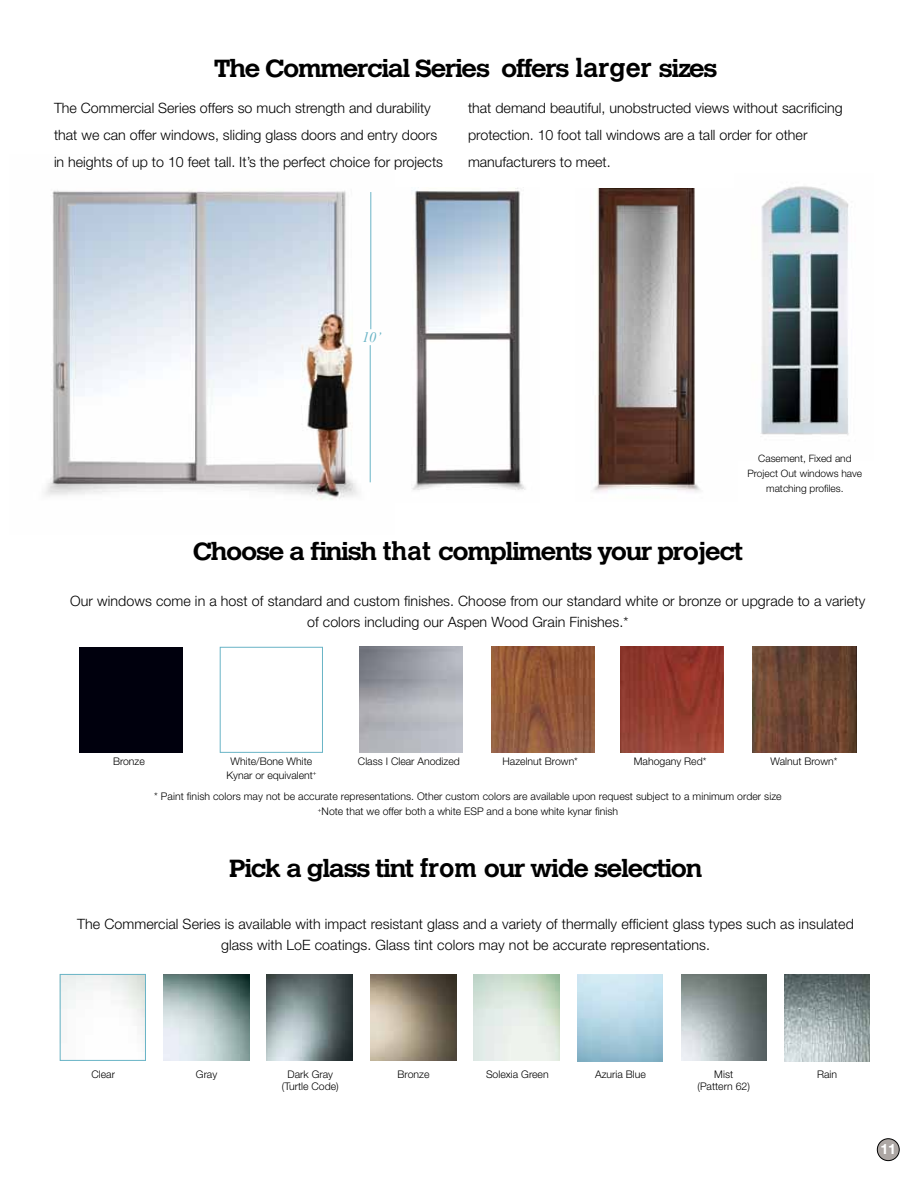
<style>
.page{position:relative;width:918px;height:1188px;background:#fff}
.page>*{position:absolute;margin:0;border:0;box-sizing:border-box;transform-origin:0 0}
.t1{font:700 24.6px "Calvert";letter-spacing:-.05em;color:#000;scale:1.1 1}
.t2{font:italic 14.4px "Times New Roman";color:#69b4c6}
.t3{font:300 14.25px/27px "Helvetica Neue";letter-spacing:.005em;color:#000;text-align:center}
.t4{font:700 14.25px "Helvetica Neue";color:#fff}
.t5{font:300 10.5px/13.5px "Helvetica Neue";color:#000;text-align:center}
.t6{font:300 10.2px/15px "Helvetica Neue";color:#000;text-align:center}
.s1{font-size:26.1px}
.s2{font-size:25.5px}
</style>
<div class="page">
<div style="left:877px;top:1139px;width:22px;height:22px;background:#ada7a4;border-radius:50%"></div>
<div style="left:877px;top:1138px;width:23px;height:23px;border:1px solid #000;border-radius:50%"></div>
<img style="left:45px;top:190px;width:327px;height:310px">
<img style="left:593px;top:188px;width:107px;height:304px">
<hr style="left:371px;top:192px;width:1px;height:137px;background:#69b4c6">
<hr style="left:370px;top:345px;width:1px;height:137px;background:#69b4c6">
<img style="left:412px;top:188px;width:114px;height:302px">
<img style="left:491px;top:647px;width:103px;height:106px">
<img style="left:621px;top:647px;width:103px;height:106px">
<img style="left:753px;top:647px;width:103px;height:106px">
<div style="left:79px;top:647px;width:103px;height:106px;background:#00000d"></div>
<div style="left:220px;top:647px;width:103px;height:106px;background:#fff;border:1px solid #69b4c6"></div>
<img style="left:370px;top:974px;width:86px;height:86px">
<img style="left:681px;top:974px;width:85px;height:86px">
<img style="left:785px;top:974px;width:85px;height:87px">
<img style="left:266px;top:974px;width:86px;height:86px">
<img style="left:164px;top:974px;width:86px;height:86px">
<div style="left:60px;top:974px;width:86px;height:87px;border:1px solid #69b4c6"></div>
<img style="left:761px;top:186px;width:88px;height:249px">
<h1 class="t1" style="left:214px;top:53px;width:459px">The Commercial Series offers <span class="s1">larger</span> sizes</h1>
<p class="t3" style="left:468px;top:94px;width:376px;text-align:left">that demand beautiful, unobstructed views without sacrificing protection. 10 foot tall windows are a tall order for other manufacturers to meet.</p>
<p class="t3" style="left:54px;top:94px;width:391px;text-align:left">The Commercial Series offers so much strength and durability that we can offer windows, sliding glass doors and entry doors in heights of up to 10 feet tall. It’s the perfect choice for projects</p>
<p class="t2" style="left:362px;top:328px;width:21px">10’</p>
<p class="t6" style="left:748px;top:451px;width:116px">Casement, Fixed and<br>Project Out windows have matching profiles.</p>
<h1 class="t1" style="left:193px;top:536px;width:502px">Choose a finish <span class="s2">that</span> compliments your project</h1>
<p class="t3" style="left:70px;top:590px;width:797px;line-height:21px">Our windows come in a host of standard and custom finishes. Choose from our standard white or bronze or upgrade to a variety of colors including our Aspen Wood Grain Finishes.*</p>
<p class="t5" style="left:113px;top:755px;width:33px">Bronze</p>
<p class="t5" style="left:226px;top:755px;width:92px">White/Bone White<br>Kynar or equivalent<sup>+</sup></p>
<p class="t5" style="left:358px;top:755px;width:103px">Class I Clear Anodized</p>
<p class="t5" style="left:503px;top:755px;width:77px">Hazelnut Brown*</p>
<p class="t5" style="left:634px;top:755px;width:74px">Mahogany Red*</p>
<p class="t5" style="left:771px;top:755px;width:68px">Walnut Brown*</p>
<p class="t5" style="left:154px;top:789px;width:629px;line-height:15px">* Paint finish colors may not be accurate representations. Other custom colors are available upon request subject to a minimum order size <sup>+</sup>Note that we offer both a white ESP and a bone white kynar finish</p>
<h1 class="t1" style="left:229px;top:852px;width:432px">Pick a glass tint <span class="s2">from</span> our wide selection</h1>
<p class="t3" style="left:77px;top:913px;width:778px;line-height:21px">The Commercial Series is available with impact resistant glass and a variety of thermally efficient glass types such as insulated glass with LoE coatings. Glass tint colors may not be accurate representations.</p>
<p class="t5" style="left:91px;top:1067px;width:25px">Clear</p>
<p class="t5" style="left:196px;top:1067px;width:23px">Gray</p>
<p class="t5" style="left:486px;top:1067px;width:64px">Solexia Green</p>
<p class="t5" style="left:595px;top:1067px;width:52px">Azuria Blue</p>
<p class="t5" style="left:288px;top:1067px;width:47px">Dark Gray</p>
<p class="t5" style="left:817px;top:1067px;width:22px">Rain</p>
<p class="t5" style="left:282px;top:1080px;width:59px">(Turtle Code)</p>
<p class="t5" style="left:398px;top:1067px;width:33px">Bronze</p>
<p class="t5" style="left:697px;top:1067px;width:54px;line-height:12.6px">Mist (Pattern 62)</p>
<p class="t4" style="left:881px;top:1140px;width:17px">11</p>
</div>
